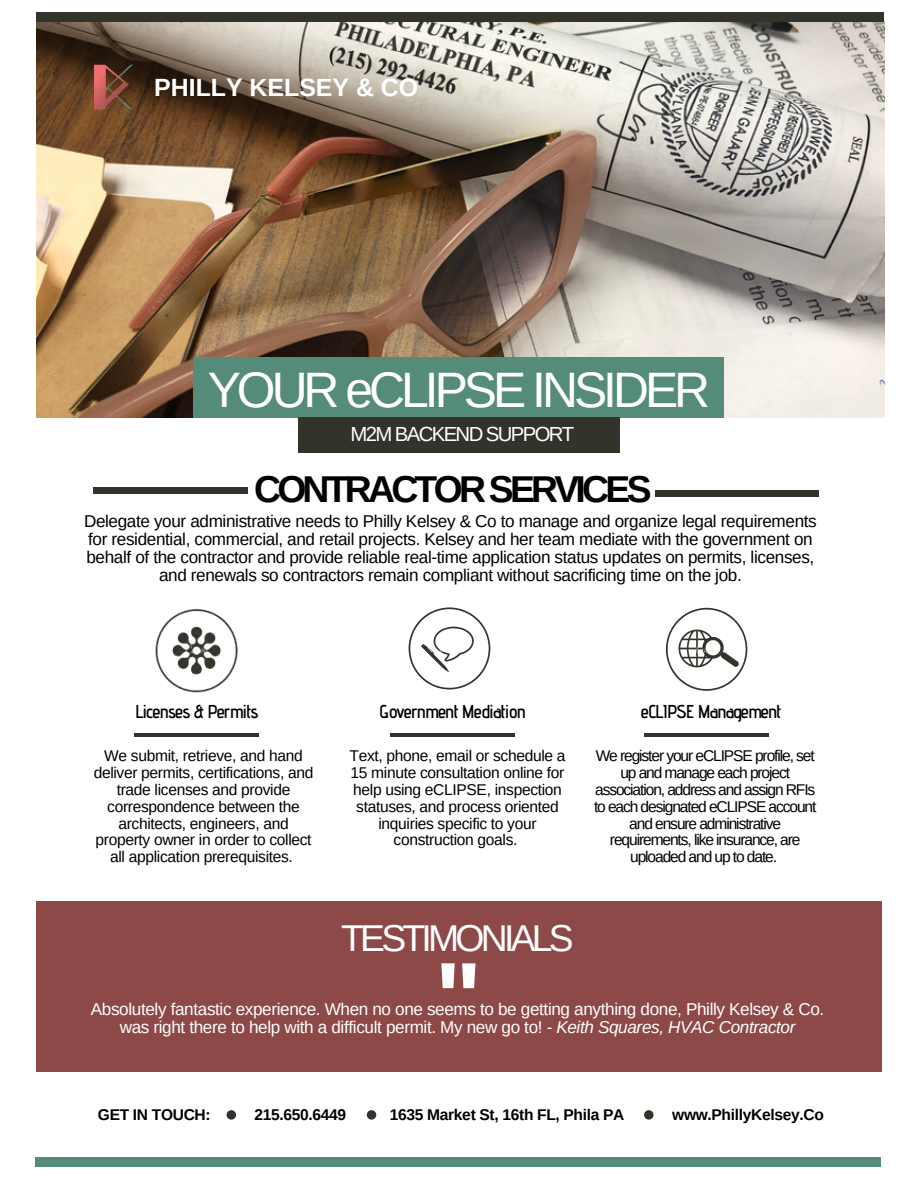
<style>
.page{position:relative;width:918px;height:1188px;background:#fff}
.page>*{position:absolute;margin:0;border:0;box-sizing:border-box;transform-origin:0 0}
.t1{font:700 99.6px "Arimo";color:#fff}
.t2{font:49.8px "Arimo";letter-spacing:-.08em;color:#fff}
.t3{font:700 37.35px "Arimo";letter-spacing:-.1em;color:#000}
.t4{font:37.35px "Arimo";letter-spacing:-.1em;color:#fff}
.t5{font:700 24.9px "Arimo";color:#fff}
.t6{font:20.4px "Arimo";letter-spacing:-.08em;color:#fff}
.t7{font:600 18.6px "Advent Pro";letter-spacing:-.05em;color:#000}
.t8{font:17.1px/18px "Arimo";letter-spacing:-.02em;color:#000;text-align:center}
.t9{font:17.1px "Arimo";letter-spacing:-.02em;color:#fff}
.t10{font:15.6px/17px "Arimo";letter-spacing:-.02em;color:#000;text-align:center}
.t11{font:15.6px/17px "Arimo";letter-spacing:-.07em;color:#000;text-align:center}
.t12{font:700 15.6px "Arimo";letter-spacing:-.02em;color:#000}
.s1{font-style:italic}
</style>
<div class="page">
<img style="left:37px;top:22px;width:847px;height:395px">
<img style="left:82px;top:56px;width:60px;height:62px">
<div style="left:193px;top:357px;width:531px;height:61px;background:#548b79"></div>
<div style="left:298px;top:418px;width:322px;height:35px;background:#32332a"></div>
<div style="left:36px;top:902px;width:846px;height:170px;background:#8d4947"></div>
<img style="left:408px;top:607px;width:83px;height:83px">
<img style="left:155px;top:608px;width:83px;height:85px">
<img style="left:666px;top:607px;width:82px;height:84px">
<div style="left:93px;top:488px;width:154px;height:5px;background:#32332a"></div>
<div style="left:656px;top:491px;width:163px;height:6px;background:#32332a"></div>
<hr style="left:134px;top:733px;width:125px;height:3px;background:#32332a">
<hr style="left:390px;top:733px;width:125px;height:3px;background:#32332a">
<hr style="left:644px;top:733px;width:125px;height:3px;background:#32332a">
<div style="left:35px;top:1158px;width:846px;height:9px;background:#548b79"></div>
<div style="left:37px;top:13px;width:847px;height:9px;background:#32332a"></div>
<svg style="left:227px;top:1110px;width:9px;height:10px"></svg>
<svg style="left:367px;top:1110px;width:9px;height:10px"></svg>
<svg style="left:644px;top:1110px;width:10px;height:10px"></svg>
<h3 class="t5" style="left:154px;top:73px;width:266px">PHILLY KELSEY &amp; CO</h3>
<h2 class="t2" style="left:208px;top:362px;width:504px">YOUR eCLIPSE INSIDER</h2>
<h3 class="t6" style="left:350px;top:422px;width:225px">M2M BACKEND SUPPORT</h3>
<h3 class="t3" style="left:254px;top:469px;width:399px">CONTRACTOR SERVICES</h3>
<p class="t8" style="left:84px;top:512px;width:734px">Delegate your administrative needs to Philly Kelsey &amp; Co to manage and organize legal requirements for residential, commercial, and retail projects. Kelsey and her team mediate with the government on behalf of the contractor and provide reliable real-time application status updates on permits, licenses, and renewals so contractors remain compliant without sacrificing time on the job.</p>
<p class="t7" style="left:135px;top:700px;width:125px">Licenses &amp; Permits</p>
<p class="t7" style="left:379px;top:700px;width:148px">Government Mediation</p>
<p class="t7" style="left:641px;top:700px;width:142px">eCLIPSE Management</p>
<p class="t10" style="left:94px;top:747px;width:221px">We submit, retrieve, and hand deliver permits, certifications, and trade licenses and provide correspondence between the architects, engineers, and property owner in order to collect all application prerequisites.</p>
<p class="t10" style="left:350px;top:747px;width:217px">Text, phone, email or schedule a<br>15 minute consultation online for help using eCLIPSE, inspection statuses, and process oriented inquiries specific to your construction goals.</p>
<p class="t11" style="left:594px;top:747px;width:224px">We register your eCLIPSE profile, set up and manage each project association, address and assign RFIs to each designated eCLIPSE account and ensure administrative requirements, like insurance, are uploaded and up to date.</p>
<h3 class="t4" style="left:341px;top:918px;width:234px">TESTIMONIALS</h3>
<h1 class="t1" style="left:435px;top:942px;width:49px">"</h1>
<p class="t9" style="left:120px;top:1018px;width:677px">was right there to help with a difficult permit. My new go to! - <span class="s1">Keith Squares, HVAC Contractor</span></p>
<p class="t9" style="left:91px;top:1000px;width:735px">Absolutely fantastic experience. When no one seems to be getting anything done, Philly Kelsey &amp; Co.</p>
<p class="t12" style="left:98px;top:1106px;width:114px">GET IN TOUCH:</p>
<p class="t12" style="left:255px;top:1106px;width:93px">215.650.6449</p>
<p class="t12" style="left:390px;top:1106px;width:236px">1635 Market St, 16th FL, Phila PA</p>
<p class="t12" style="left:672px;top:1106px;width:153px">www.PhillyKelsey.Co</p>
</div>
